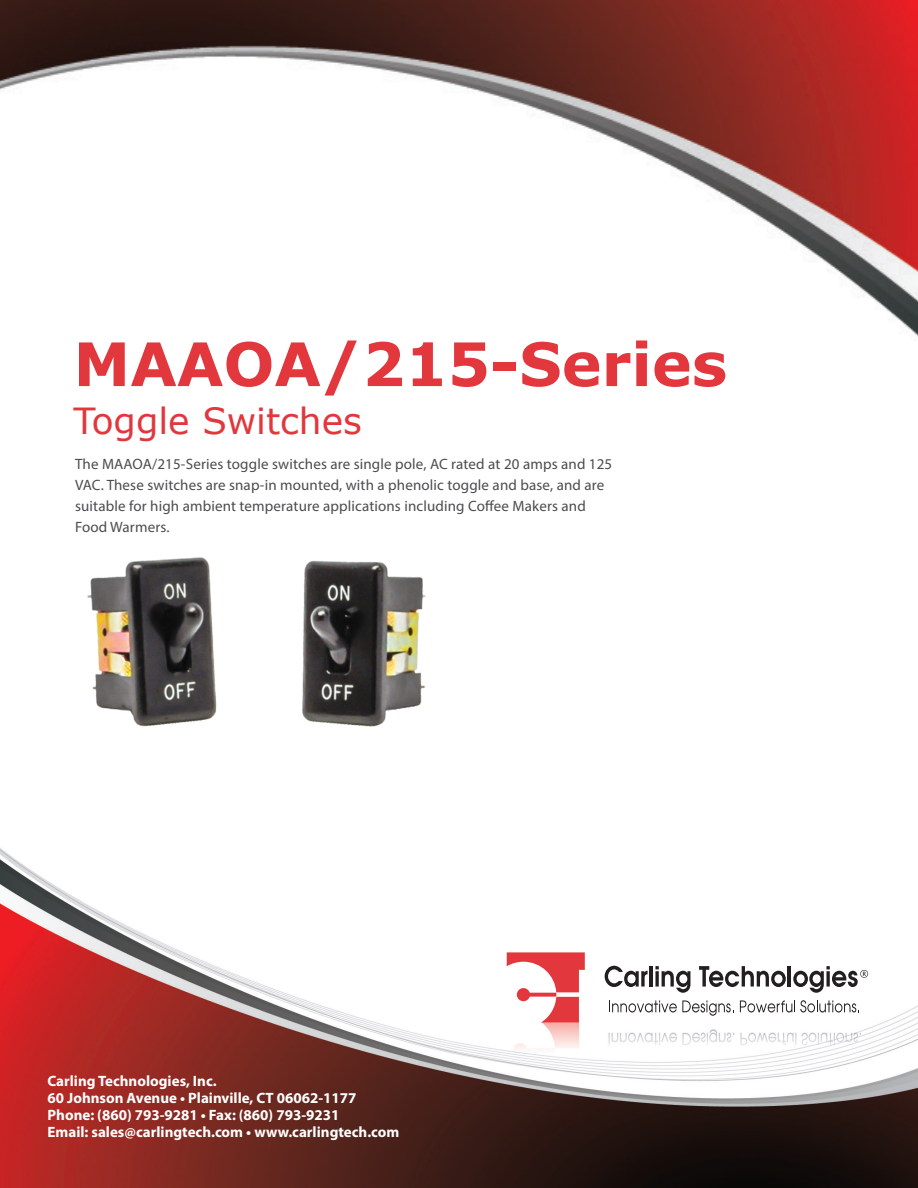
<style>
.page{position:relative;width:918px;height:1188px;background:#fff}
.page>*{position:absolute;margin:0;border:0;box-sizing:border-box;transform-origin:0 0}
.t1{font:700 60px "Verdana";color:#e1373d}
.t2{font:36px "Verdana";color:#e1373d}
.t3{font:15px/21px "Myriad Pro";letter-spacing:.01em;color:#4b4c4d}
.t4{font:700 15px "Myriad Pro";color:#fff}
</style>
<div class="page">
<img style="left:0;top:0;width:918px;height:337px">
<img style="left:0;top:848px;width:918px;height:340px">
<div style="left:500px;top:944px;width:377px;height:78px;background:#fff"></div>
<svg style="left:507px;top:952px;width:78px;height:70px"></svg>
<svg style="left:605px;top:966px;width:43px;height:21px"></svg>
<hr style="left:649px;top:966px;width:4px;height:21px;background:#231f20">
<svg style="left:655px;top:966px;width:35px;height:27px"></svg>
<svg style="left:699px;top:966px;width:87px;height:21px"></svg>
<hr style="left:788px;top:966px;width:3px;height:21px;background:#231f20">
<svg style="left:609px;top:1000px;width:125px;height:16px"></svg>
<svg style="left:740px;top:1000px;width:119px;height:13px"></svg>
<svg style="left:793px;top:966px;width:75px;height:27px"></svg>
<img style="left:87px;top:557px;width:339px;height:170px">
<p class="t1" style="left:73px;top:325px;width:655px">MAAOA/215-Series</p>
<p class="t2" style="left:73px;top:398px;width:290px">Toggle Switches</p>
<p class="t3" style="left:75px;top:453px;width:539px">The MAAOA/215-Series toggle switches are single pole, AC rated at 20 amps and 125<br>VAC. These switches are snap-in mounted, with a phenolic toggle and base, and are</p>
<p class="t3" style="left:75px;top:495px;width:512px">suitable for high ambient temperature applications including Coffee Makers and<br>Food Warmers.</p>
<p class="t4" style="left:48px;top:1071px;width:171px">Carling Technologies, Inc.</p>
<p class="t4" style="left:48px;top:1088px;width:311px">60 Johnson Avenue • Plainville, CT 06062-1177</p>
<p class="t4" style="left:48px;top:1105px;width:293px">Phone: (860) 793-9281 • Fax: (860) 793-9231</p>
<p class="t4" style="left:48px;top:1122px;width:353px">Email: sales@carlingtech.com • www.carlingtech.com</p>
</div>
